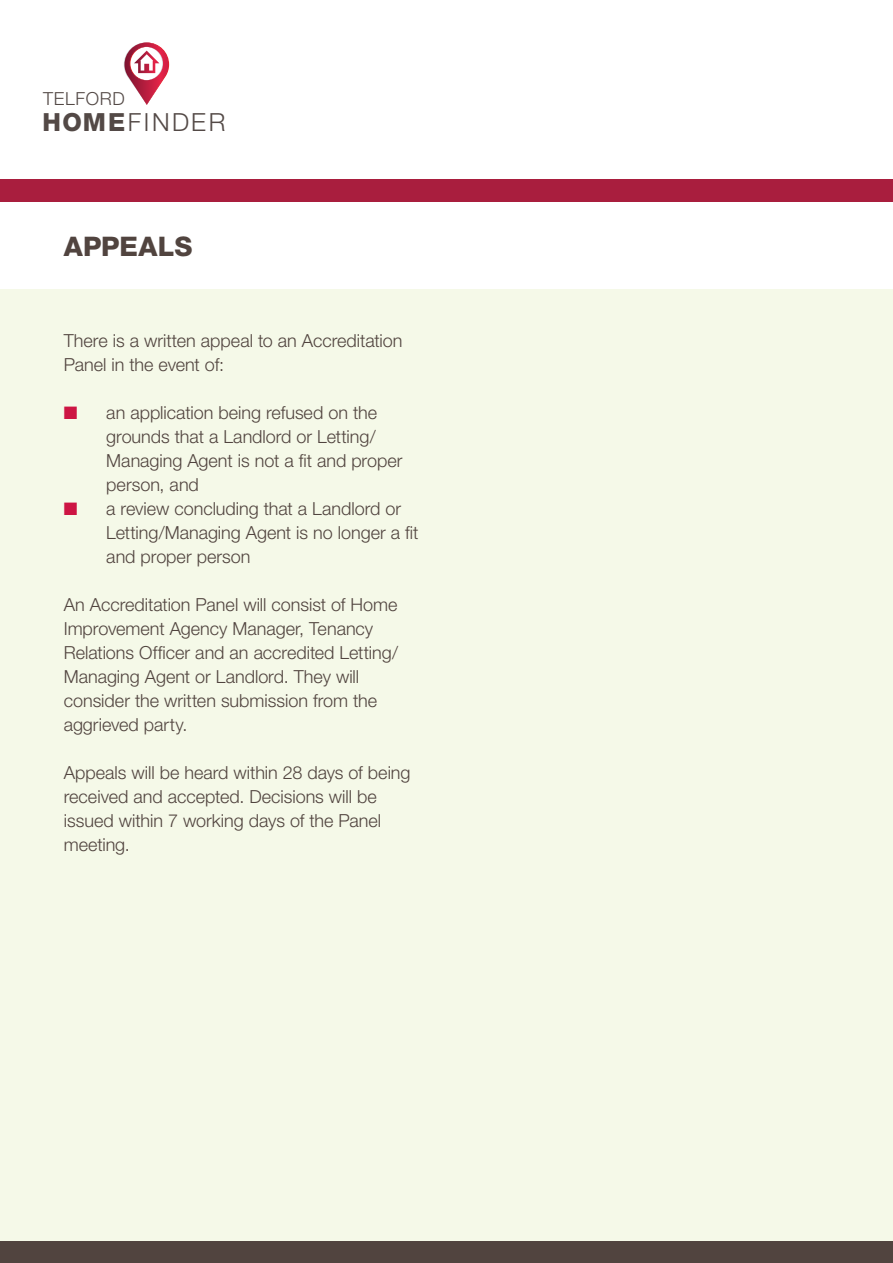
<style>
.page{position:relative;width:893px;height:1263px;background:#fff}
.page>*{position:absolute;margin:0;border:0;box-sizing:border-box;transform-origin:0 0}
.t1{font:800 27px "Helvetica Neue LT Std";letter-spacing:.01em;color:#51443f}
.t2{font:300 25.05px "Helvetica Neue LT Std";letter-spacing:.1em;color:#534946}
.t3{font:300 18px/24px "Helvetica Neue LT Std";color:#51443f}
.t4{font:300 18px "Helvetica Neue LT Std";letter-spacing:.035em;color:#534946}
.s1{font-weight:800}
.s2{color:#cd1543}
</style>
<div class="page">
<div style="left:0;top:289px;width:893px;height:974px;background:#f5f9e8"></div>
<div style="left:0;top:1242px;width:893px;height:21px;background:#51443f"></div>
<div style="left:0;top:179px;width:893px;height:23px;background:#a91e3e"></div>
<svg style="left:124px;top:43px;width:45px;height:62px"></svg>
<p class="t4" style="left:43px;top:88px;width:83px">TELFORD</p>
<h2 class="t2" style="left:43px;top:106px;width:184px"><span class="s1">HOME</span>FINDER</h2>
<h1 class="t1" style="left:64px;top:231px;width:112px">APPEALS</h1>
<p class="t3" style="left:64px;top:328px;width:340px">There is a written appeal to an Accreditation<br>Panel in the event of:</p>
<p class="t3" style="left:106px;top:400px;width:298px;text-indent:-43px"><span class="s2">■</span> an application being refused on the grounds that a Landlord or Letting/<br>Managing Agent is not a fit and proper person, and</p>
<p class="t3" style="left:106px;top:496px;width:314px;text-indent:-43px"><span class="s2">■</span> a review concluding that a Landlord or<br>Letting/Managing Agent is no longer a fit and proper person</p>
<p class="t3" style="left:64px;top:592px;width:336px">An Accreditation Panel will consist of Home Improvement Agency Manager, Tenancy Relations Officer and an accredited Letting/ Managing Agent or Landlord. They will consider the written submission from the aggrieved party.</p>
<p class="t3" style="left:64px;top:760px;width:348px">Appeals will be heard within 28 days of being received and accepted. Decisions will be issued within 7 working days of the Panel meeting.</p>
</div>
